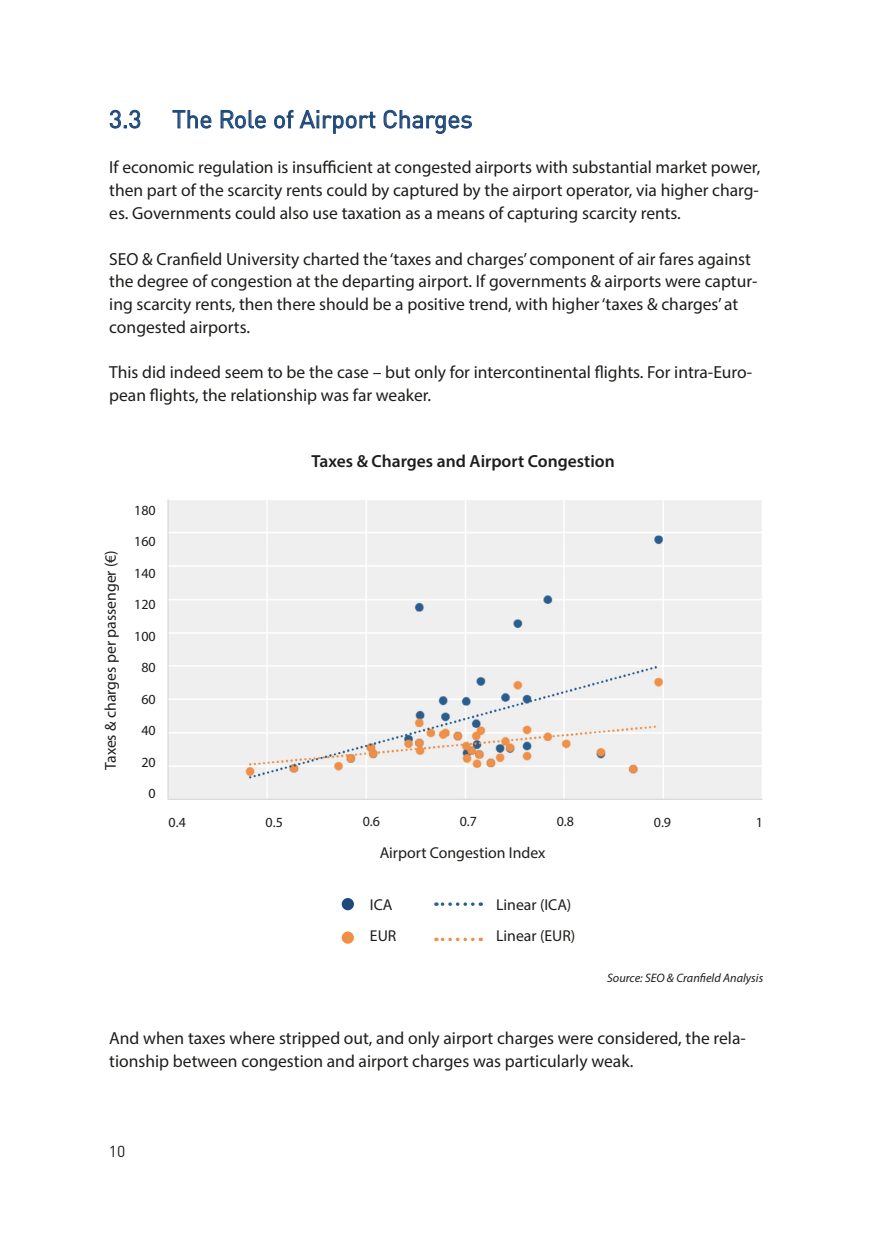
<style>
.page{position:relative;width:874px;height:1241px;background:#fff}
.page>*{position:absolute;margin:0;border:0;box-sizing:border-box;transform-origin:0 0}
.t1{font:24.5px "DINOT";color:#1f497d}
.t2{font:17.5px/22.8px "Myriad Pro";color:#1d1d1b}
.t3{font:600 17.5px "Myriad Pro";color:#1d1d1b}
.t4{font:15.75px "Myriad Pro";color:#1d1d1b}
.t5{font:15.75px "DINOT";color:#1d1d1b}
.t6{font:14px "Myriad Pro";color:#1d1d1b}
.t7{font:italic 12.25px "Myriad Pro";color:#1d1d1b}
</style>
<div class="page">
<svg style="left:109px;top:110px;width:32px;height:19px"></svg>
<svg style="left:172px;top:110px;width:40px;height:19px"></svg>
<svg style="left:220px;top:110px;width:46px;height:19px"></svg>
<svg style="left:274px;top:110px;width:19px;height:19px"></svg>
<svg style="left:299px;top:110px;width:76px;height:24px"></svg>
<svg style="left:383px;top:110px;width:89px;height:24px"></svg>
<img style="left:167px;top:499px;width:596px;height:301px">
<div style="left:341px;top:931px;width:13px;height:12px;background:#f09048;border-radius:50%"></div>
<svg style="left:341px;top:897px;width:13px;height:13px"></svg>
<svg style="left:435px;top:902px;width:37px;height:3px"></svg>
<svg style="left:435px;top:937px;width:37px;height:3px"></svg>
<h1 class="t1" style="left:109px;top:104px;width:34px">3.3</h1>
<h1 class="t1" style="left:172px;top:104px;width:302px">The Role of Airport Charges</h1>
<p class="t2" style="left:109px;top:156px;width:652px;text-align:justify">If economic regulation is insufficient at congested airports with substantial market power, then part of the scarcity rents could by captured by the airport operator, via higher charg&shy;es. Governments could also use taxation as a means of capturing scarcity rents.</p>
<p class="t2" style="left:109px;top:247px;width:649px">SEO &amp; Cranfield University charted the ‘taxes and charges’ component of air fares against the degree of congestion at the departing airport. If governments &amp; airports were captur&shy;ing scarcity rents, then there should be a positive trend, with higher ‘taxes &amp; charges’ at congested airports.</p>
<p class="t2" style="left:109px;top:361px;width:644px">This did indeed seem to be the case – but only for intercontinental flights. For intra-Euro&shy;pean flights, the relationship was far weaker.</p>
<p class="t4" style="left:101px;top:769px;width:221px;rotate:-90deg">Taxes &amp; charges per passenger (€)</p>
<p class="t3" style="left:311px;top:449px;width:305px">Taxes &amp; Charges and Airport Congestion</p>
<p class="t6" style="left:134px;top:501px;width:23px">180</p>
<p class="t6" style="left:134px;top:533px;width:23px">160</p>
<p class="t6" style="left:134px;top:564px;width:23px">140</p>
<p class="t6" style="left:134px;top:596px;width:23px">120</p>
<p class="t6" style="left:134px;top:627px;width:23px">100</p>
<p class="t6" style="left:141px;top:659px;width:16px">80</p>
<p class="t6" style="left:141px;top:690px;width:16px">60</p>
<p class="t6" style="left:141px;top:722px;width:16px">40</p>
<p class="t6" style="left:141px;top:753px;width:16px">20</p>
<p class="t6" style="left:148px;top:785px;width:9px">0</p>
<p class="t6" style="left:168px;top:813px;width:19px">0.4</p>
<p class="t6" style="left:265px;top:813px;width:19px">0.5</p>
<p class="t6" style="left:362px;top:812px;width:19px">0.6</p>
<p class="t6" style="left:459px;top:812px;width:19px">0.7</p>
<p class="t6" style="left:556px;top:812px;width:19px">0.8</p>
<p class="t6" style="left:653px;top:813px;width:19px">0.9</p>
<p class="t6" style="left:755px;top:813px;width:9px">1</p>
<p class="t4" style="left:379px;top:842px;width:167px">Airport Congestion Index</p>
<p class="t4" style="left:370px;top:894px;width:24px">ICA</p>
<p class="t4" style="left:496px;top:894px;width:77px">Linear (ICA)</p>
<p class="t4" style="left:370px;top:926px;width:28px">EUR</p>
<p class="t4" style="left:496px;top:926px;width:81px">Linear (EUR)</p>
<p class="t7" style="left:606px;top:970px;width:157px">Source: SEO &amp; Cranfield Analysis</p>
<p class="t2" style="left:109px;top:1026px;width:637px">And when taxes where stripped out, and only airport charges were considered, the rela&shy;tionship between congestion and airport charges was particularly weak.</p>
<p class="t5" style="left:109px;top:1141px;width:18px">10</p>
</div>
